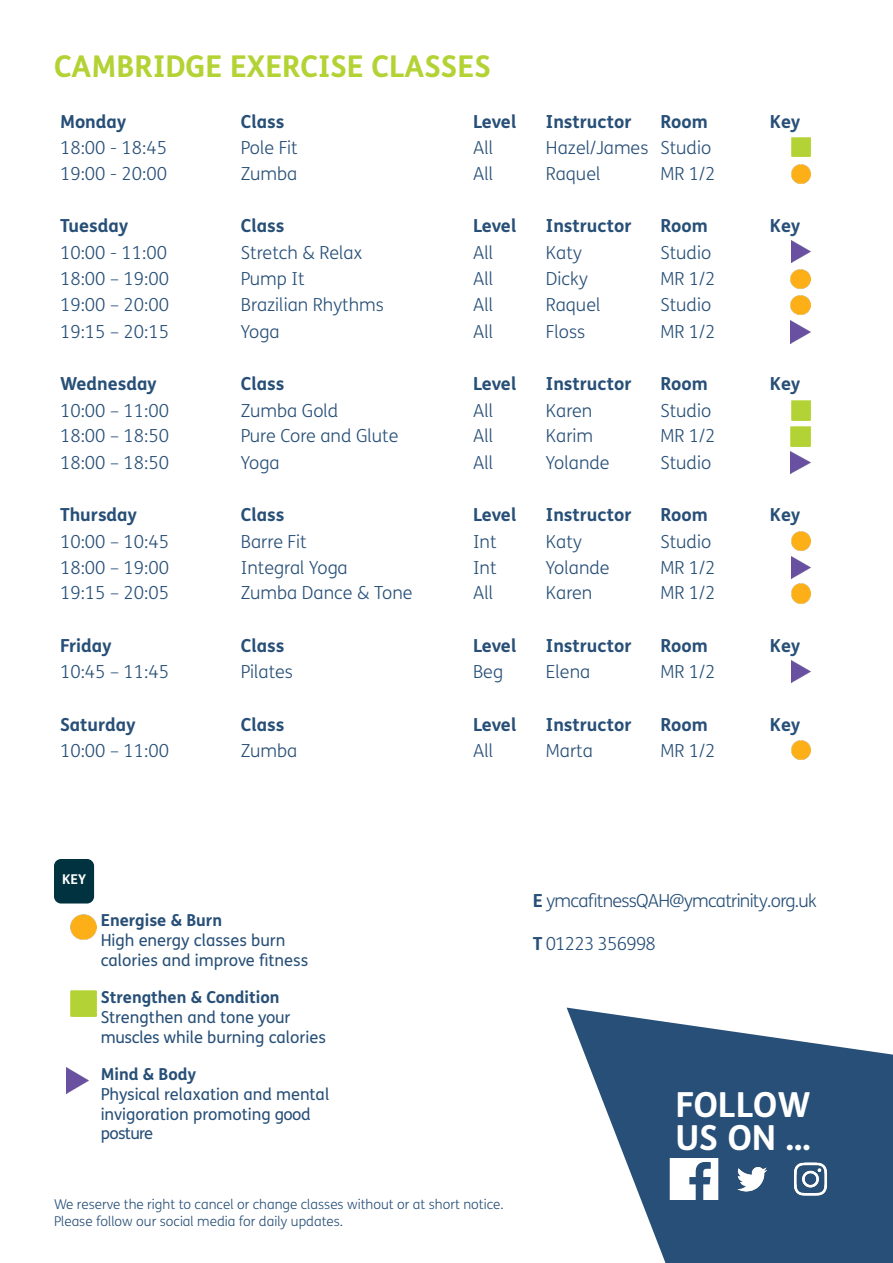
<style>
.page{position:relative;width:893px;height:1263px;background:#fff}
.page>*{position:absolute;margin:0;border:0;box-sizing:border-box;transform-origin:0 0}
.t1{font:700 34.5px "FS Me";color:#fff}
.t2{font:700 30px "FS Me";color:#b3d234}
.t3{font:300 18px "FS Me";color:#274f77}
.t4{font:700 18px "FS Me";color:#274f77}
.t5{font:300 18px "FS Me";letter-spacing:-.04em;color:#274f77}
.t6{font:16.5px/19.8px "FS Me";color:#274f77}
.t7{font:700 16.5px "FS Me";color:#274f77}
.t8{font:300 13.5px "FS Me";color:#274f77}
.t9{font:700 13.5px "FS Me";color:#fff}
.s1{font-weight:700}
</style>
<div class="page">
<div style="left:54px;top:859px;width:40px;height:44px;background:#00323f;border-radius:7px"></div>
<svg style="left:567px;top:1007px;width:326px;height:256px;fill:#274f77"></svg>
<svg style="left:670px;top:1158px;width:48px;height:41px"></svg>
<img style="left:728px;top:1158px;width:48px;height:41px">
<img style="left:71px;top:914px;width:25px;height:25px">
<img style="left:791px;top:660px;width:20px;height:22px">
<img style="left:791px;top:556px;width:20px;height:22px">
<img style="left:791px;top:240px;width:20px;height:23px">
<img style="left:791px;top:321px;width:19px;height:22px">
<img style="left:66px;top:1067px;width:22px;height:26px">
<img style="left:791px;top:531px;width:20px;height:19px">
<img style="left:791px;top:584px;width:20px;height:19px">
<img style="left:791px;top:740px;width:20px;height:20px">
<img style="left:791px;top:164px;width:20px;height:20px">
<img style="left:791px;top:269px;width:19px;height:20px">
<img style="left:791px;top:137px;width:20px;height:20px">
<img style="left:71px;top:991px;width:25px;height:25px">
<img style="left:791px;top:427px;width:19px;height:19px">
<img style="left:791px;top:401px;width:20px;height:19px">
<img style="left:786px;top:1158px;width:49px;height:41px">
<img style="left:791px;top:295px;width:19px;height:20px">
<img style="left:791px;top:451px;width:19px;height:23px">
<p class="t2" style="left:54px;top:43px;width:439px">CAMBRIDGE EXERCISE CLASSES</p>
<p class="t4" style="left:60px;top:108px;width:68px">Monday</p>
<p class="t4" style="left:241px;top:108px;width:45px">Class</p>
<p class="t4" style="left:473px;top:108px;width:45px">Level</p>
<p class="t4" style="left:546px;top:108px;width:87px">Instructor</p>
<p class="t4" style="left:660px;top:108px;width:49px">Room</p>
<p class="t4" style="left:770px;top:108px;width:32px">Key</p>
<p class="t3" style="left:60px;top:136px;width:109px">18:00 - 18:45</p>
<p class="t3" style="left:241px;top:136px;width:58px">Pole Fit</p>
<p class="t3" style="left:473px;top:136px;width:22px">All</p>
<p class="t3" style="left:546px;top:136px;width:104px">Hazel/James</p>
<p class="t3" style="left:660px;top:136px;width:52px">Studio</p>
<p class="t3" style="left:60px;top:161px;width:109px">19:00 - 20:00</p>
<p class="t3" style="left:241px;top:161px;width:58px">Zumba</p>
<p class="t3" style="left:473px;top:161px;width:22px">All</p>
<p class="t3" style="left:546px;top:161px;width:56px">Raquel</p>
<p class="t3" style="left:660px;top:161px;width:57px">MR 1/2</p>
<p class="t4" style="left:60px;top:212px;width:70px">Tuesday</p>
<p class="t4" style="left:241px;top:212px;width:45px">Class</p>
<p class="t4" style="left:473px;top:212px;width:45px">Level</p>
<p class="t4" style="left:546px;top:212px;width:87px">Instructor</p>
<p class="t4" style="left:660px;top:212px;width:49px">Room</p>
<p class="t4" style="left:770px;top:212px;width:32px">Key</p>
<p class="t3" style="left:60px;top:240px;width:109px">10:00 - 11:00</p>
<p class="t3" style="left:241px;top:240px;width:123px">Stretch &amp; Relax</p>
<p class="t3" style="left:473px;top:240px;width:22px">All</p>
<p class="t3" style="left:546px;top:240px;width:38px">Katy</p>
<p class="t3" style="left:660px;top:240px;width:52px">Studio</p>
<p class="t3" style="left:60px;top:266px;width:111px">18:00 – 19:00</p>
<p class="t3" style="left:241px;top:266px;width:65px">Pump It</p>
<p class="t3" style="left:473px;top:266px;width:22px">All</p>
<p class="t3" style="left:546px;top:266px;width:44px">Dicky</p>
<p class="t3" style="left:660px;top:266px;width:57px">MR 1/2</p>
<p class="t3" style="left:60px;top:293px;width:111px">19:00 – 20:00</p>
<p class="t3" style="left:241px;top:293px;width:144px">Brazilian Rhythms</p>
<p class="t3" style="left:473px;top:293px;width:22px">All</p>
<p class="t3" style="left:546px;top:293px;width:56px">Raquel</p>
<p class="t3" style="left:660px;top:293px;width:52px">Studio</p>
<p class="t3" style="left:60px;top:319px;width:111px">19:15 – 20:15</p>
<p class="t3" style="left:241px;top:319px;width:40px">Yoga</p>
<p class="t3" style="left:473px;top:319px;width:22px">All</p>
<p class="t3" style="left:546px;top:319px;width:41px">Floss</p>
<p class="t3" style="left:660px;top:319px;width:57px">MR 1/2</p>
<p class="t4" style="left:60px;top:370px;width:98px">Wednesday</p>
<p class="t4" style="left:241px;top:370px;width:45px">Class</p>
<p class="t4" style="left:473px;top:370px;width:45px">Level</p>
<p class="t4" style="left:546px;top:370px;width:87px">Instructor</p>
<p class="t4" style="left:660px;top:370px;width:49px">Room</p>
<p class="t4" style="left:770px;top:370px;width:32px">Key</p>
<p class="t3" style="left:60px;top:398px;width:111px">10:00 – 11:00</p>
<p class="t3" style="left:241px;top:398px;width:99px">Zumba Gold</p>
<p class="t3" style="left:473px;top:398px;width:22px">All</p>
<p class="t3" style="left:546px;top:398px;width:48px">Karen</p>
<p class="t3" style="left:660px;top:398px;width:52px">Studio</p>
<p class="t3" style="left:60px;top:424px;width:111px">18:00 – 18:50</p>
<p class="t3" style="left:241px;top:424px;width:159px">Pure Core and Glute</p>
<p class="t3" style="left:473px;top:424px;width:22px">All</p>
<p class="t3" style="left:546px;top:424px;width:49px">Karim</p>
<p class="t3" style="left:660px;top:424px;width:57px">MR 1/2</p>
<p class="t3" style="left:60px;top:450px;width:111px">18:00 – 18:50</p>
<p class="t3" style="left:241px;top:450px;width:40px">Yoga</p>
<p class="t3" style="left:473px;top:450px;width:22px">All</p>
<p class="t3" style="left:546px;top:450px;width:65px">Yolande</p>
<p class="t3" style="left:660px;top:450px;width:52px">Studio</p>
<p class="t4" style="left:60px;top:501px;width:79px">Thursday</p>
<p class="t4" style="left:241px;top:501px;width:45px">Class</p>
<p class="t4" style="left:473px;top:501px;width:45px">Level</p>
<p class="t4" style="left:546px;top:501px;width:87px">Instructor</p>
<p class="t4" style="left:660px;top:501px;width:49px">Room</p>
<p class="t4" style="left:770px;top:501px;width:32px">Key</p>
<p class="t3" style="left:60px;top:529px;width:111px">10:00 – 10:45</p>
<p class="t3" style="left:241px;top:529px;width:67px">Barre Fit</p>
<p class="t3" style="left:473px;top:529px;width:25px">Int</p>
<p class="t3" style="left:546px;top:529px;width:38px">Katy</p>
<p class="t3" style="left:660px;top:529px;width:52px">Studio</p>
<p class="t3" style="left:60px;top:555px;width:111px">18:00 – 19:00</p>
<p class="t3" style="left:241px;top:555px;width:108px">Integral Yoga</p>
<p class="t3" style="left:473px;top:555px;width:25px">Int</p>
<p class="t3" style="left:546px;top:555px;width:65px">Yolande</p>
<p class="t3" style="left:660px;top:555px;width:57px">MR 1/2</p>
<p class="t3" style="left:60px;top:581px;width:111px">19:15 – 20:05</p>
<p class="t3" style="left:241px;top:581px;width:173px">Zumba Dance &amp; Tone</p>
<p class="t3" style="left:473px;top:581px;width:22px">All</p>
<p class="t3" style="left:546px;top:581px;width:48px">Karen</p>
<p class="t3" style="left:660px;top:581px;width:57px">MR 1/2</p>
<p class="t4" style="left:60px;top:632px;width:53px">Friday</p>
<p class="t4" style="left:241px;top:632px;width:45px">Class</p>
<p class="t4" style="left:473px;top:632px;width:45px">Level</p>
<p class="t4" style="left:546px;top:632px;width:87px">Instructor</p>
<p class="t4" style="left:660px;top:632px;width:49px">Room</p>
<p class="t4" style="left:770px;top:632px;width:32px">Key</p>
<p class="t3" style="left:60px;top:660px;width:111px">10:45 – 11:45</p>
<p class="t3" style="left:241px;top:660px;width:54px">Pilates</p>
<p class="t3" style="left:473px;top:660px;width:32px">Beg</p>
<p class="t3" style="left:546px;top:660px;width:46px">Elena</p>
<p class="t3" style="left:660px;top:660px;width:57px">MR 1/2</p>
<p class="t4" style="left:60px;top:711px;width:77px">Saturday</p>
<p class="t4" style="left:241px;top:711px;width:45px">Class</p>
<p class="t4" style="left:473px;top:711px;width:45px">Level</p>
<p class="t4" style="left:546px;top:711px;width:87px">Instructor</p>
<p class="t4" style="left:660px;top:711px;width:49px">Room</p>
<p class="t4" style="left:770px;top:711px;width:32px">Key</p>
<p class="t3" style="left:60px;top:739px;width:111px">10:00 – 11:00</p>
<p class="t3" style="left:241px;top:739px;width:58px">Zumba</p>
<p class="t3" style="left:473px;top:739px;width:22px">All</p>
<p class="t3" style="left:546px;top:739px;width:49px">Marta</p>
<p class="t3" style="left:660px;top:739px;width:57px">MR 1/2</p>
<p class="t9" style="left:62px;top:868px;width:26px">KEY</p>
<p class="t7" style="left:101px;top:908px;width:123px">Energise &amp; Burn</p>
<p class="t6" style="left:101px;top:931px;width:209px">High energy classes burn calories and improve fitness</p>
<p class="t6" style="left:101px;top:988px;width:227px"><span class="s1">Strengthen &amp; Condition<br></span>Strengthen and tone your muscles while burning calories</p>
<p class="t7" style="left:101px;top:1061px;width:97px">Mind &amp; Body</p>
<p class="t6" style="left:101px;top:1084px;width:230px">Physical relaxation and mental invigoration promoting good posture</p>
<p class="t8" style="left:54px;top:1195px;width:451px">We reserve the right to cancel or change classes without or at short notice.</p>
<p class="t8" style="left:54px;top:1211px;width:291px">Please follow our social media for daily updates.</p>
<p class="t5" style="left:533px;top:888px;width:285px"><span class="s1">E</span> ymcafitnessQAH@ymcatrinity.org.uk</p>
<p class="t5" style="left:533px;top:931px;width:125px"><span class="s1">T</span> 01223 356998</p>
<p class="t1" style="left:675px;top:1078px;width:137px">FOLLOW</p>
<p class="t1" style="left:675px;top:1111px;width:137px">US ON ...</p>
</div>
